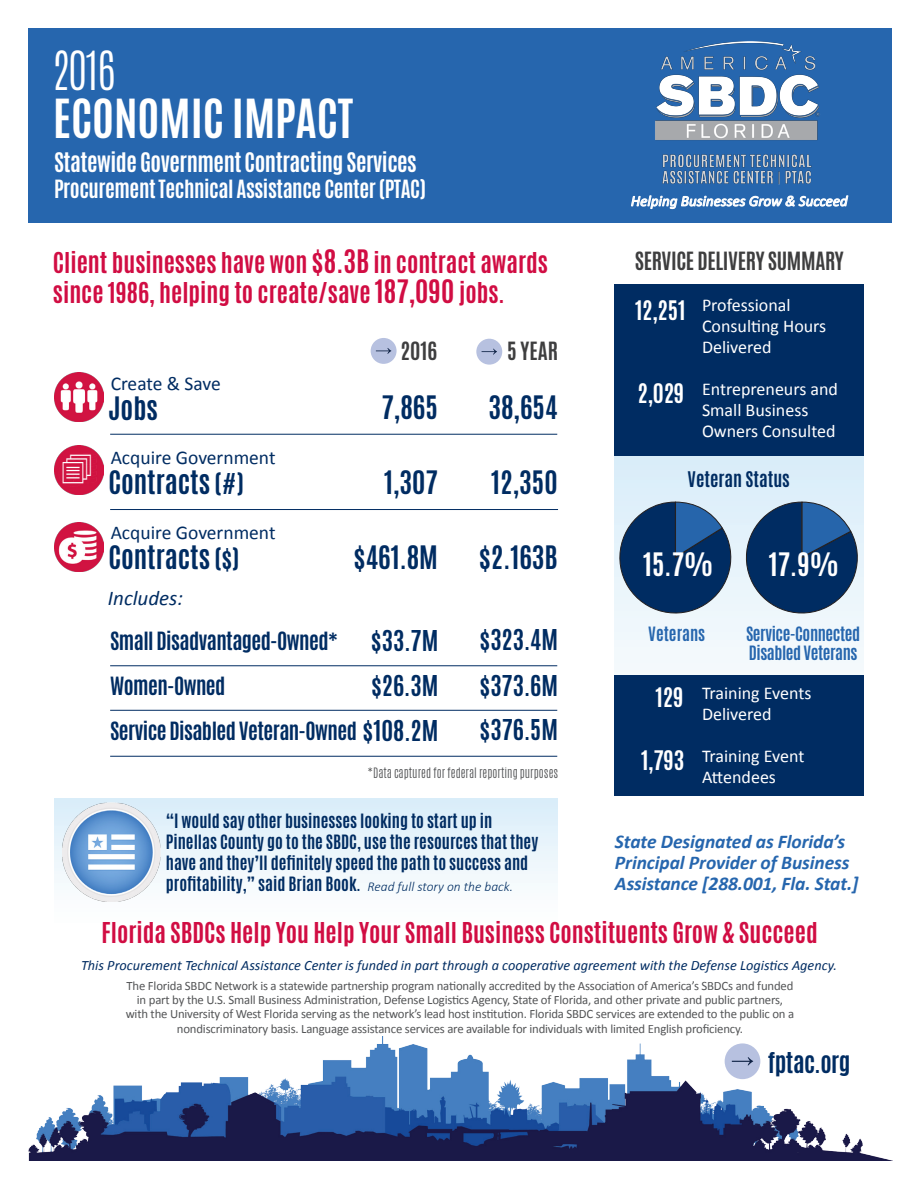
<style>
.page{position:relative;width:918px;height:1188px;background:#fff}
.page>*{position:absolute;margin:0;border:0;box-sizing:border-box;transform-origin:0 0}
.t1{font:700 45px "Antonio";color:#fff}
.t2{font:300 45px "Antonio";color:#fff}
.t3{font:700 27px "Antonio";color:#002c62}
.t4{font:700 27px "Antonio";color:#fff}
.t5{font:700 24px "Antonio";color:#d10d43}
.t6{font:700 24px "Antonio";color:#002c62}
.t7{font:700 24px "Antonio";letter-spacing:-.02em;color:#002c62}
.t8{font:700 22.5px "Antonio";letter-spacing:-.02em;color:#fff}
.t9{font:700 21px/45px "Antonio";letter-spacing:-.025em;color:#002c62}
.t10{font:700 21px "Antonio";letter-spacing:-.02em;color:#fff}
.t11{font:700 21px "Antonio";letter-spacing:-.015em;color:#3e3e3f}
.t12{font:italic 700 19.5px "Calibri";letter-spacing:-.005em;color:#2666ae}
.t13{font:19.5px "Calibri";color:#002c62}
.t14{font:18px/21px "Calibri";color:#fff}
.t15{font:700 18px "Antonio";color:#002c62}
.t16{font:700 16.5px/21px "Antonio";color:#002c62}
.t17{font:700 16.5px "Antonio";letter-spacing:-.025em;color:#2666ae}
.t18{font:700 16.5px "Antonio";color:#2666ae}
.t19{font:italic 15px "Calibri";color:#fff}
.t20{font:italic 14.25px "Calibri";color:#002c62}
.t21{font:12.75px/14.2px "Calibri";letter-spacing:-.015em;color:#545557;text-align:center}
.t22{font:300 12px "Antonio";color:#545557}
.s1{font-size:27px}
.s2{font-size:24px}
.s3{font-family:"Calibri";font-weight:400;font-style:italic}
.s4{font-family:"Calibri";font-weight:300;font-style:italic;font-size:13.5px}
</style>
<div class="page">
<svg style="left:615px;top:456px;width:249px;height:216px"></svg>
<svg style="left:614px;top:501px;width:250px;height:121px"></svg>
<div style="left:54px;top:798px;width:503px;height:128px;background:linear-gradient(to bottom,#d9edf9,#fffffe)"></div>
<img style="left:28px;top:1037px;width:864px;height:124px">
<div style="left:615px;top:284px;width:249px;height:172px;background:#002c62"></div>
<hr style="left:110px;top:434px;width:447px;height:1px;background:#002c62">
<hr style="left:110px;top:756px;width:447px;height:1px;background:#002c62">
<hr style="left:110px;top:666px;width:447px;height:1px;background:#002c62">
<hr style="left:110px;top:710px;width:447px;height:1px;background:#002c62">
<div style="left:725px;top:1043px;width:35px;height:36px;background:#b7c1e0;border-radius:50%"></div>
<svg style="left:732px;top:1057px;width:21px;height:8px"></svg>
<div style="left:615px;top:675px;width:249px;height:121px;background:#002c62"></div>
<img style="left:54px;top:372px;width:49px;height:50px">
<img style="left:54px;top:522px;width:49px;height:50px">
<hr style="left:110px;top:509px;width:448px;height:1px;background:#002c62">
<img style="left:54px;top:445px;width:49px;height:50px">
<div style="left:371px;top:338px;width:26px;height:26px;background:#b7c1e0;border-radius:50%"></div>
<svg style="left:376px;top:348px;width:15px;height:6px"></svg>
<div style="left:476px;top:339px;width:26px;height:26px;background:#b7c1e0;border-radius:50%"></div>
<svg style="left:482px;top:349px;width:15px;height:6px"></svg>
<div style="left:28px;top:28px;width:864px;height:194px;background:#2666ae"></div>
<img style="left:655px;top:41px;width:165px;height:144px">
<svg style="left:631px;top:195px;width:217px;height:15px"></svg>
<img style="left:62px;top:802px;width:100px;height:99px">
<svg style="left:63px;top:454px;width:28px;height:30px"></svg>
<p class="t2" style="left:53px;top:39px;width:63px">2016</p>
<p class="t1" style="left:53px;top:85px;width:302px">ECONOMIC IMPACT</p>
<p class="t8" style="left:54px;top:145px;width:364px">Statewide Government Contracting Services</p>
<p class="t10" style="left:54px;top:173px;width:373px">Procurement Technical Assistance Center (PTAC)</p>
<p class="t5" style="left:53px;top:245px;width:496px">Client businesses have won <span class="s1">$8.3B</span> in contract awards</p>
<p class="t5" style="left:53px;top:275px;width:453px">since 1986, helping to create/save <span class="s1">187,090</span> jobs.</p>
<p class="t11" style="left:400px;top:335px;width:38px">2016</p>
<p class="t11" style="left:507px;top:335px;width:53px">5 YEAR</p>
<p class="t13" style="left:111px;top:371px;width:112px">Create &amp; Save</p>
<p class="t3" style="left:108px;top:388px;width:51px">Jobs</p>
<p class="t13" style="left:111px;top:445px;width:166px">Acquire Government</p>
<p class="t3" style="left:108px;top:462px;width:137px">Contracts <span class="s2">(#)</span></p>
<p class="t13" style="left:111px;top:520px;width:166px">Acquire Government</p>
<p class="t3" style="left:108px;top:537px;width:133px">Contracts <span class="s2">($)</span></p>
<p class="t9" style="left:108px;top:573px;width:232px"><span class="s3">Includes:<br></span>Small Disadvantaged-Owned*</p>
<p class="t9" style="left:110px;top:663px;width:117px">Women-Owned</p>
<p class="t9" style="left:110px;top:708px;width:248px">Service Disabled Veteran-Owned</p>
<p class="t3" style="left:381px;top:387px;width:58px">7,865</p>
<p class="t3" style="left:488px;top:387px;width:71px">38,654</p>
<p class="t3" style="left:384px;top:462px;width:55px">1,307</p>
<p class="t3" style="left:491px;top:462px;width:68px">12,350</p>
<p class="t3" style="left:354px;top:537px;width:86px">$461.8M</p>
<p class="t3" style="left:479px;top:537px;width:80px">$2.163B</p>
<p class="t6" style="left:371px;top:622px;width:69px">$33.7M</p>
<p class="t6" style="left:480px;top:621px;width:80px">$323.4M</p>
<p class="t6" style="left:371px;top:667px;width:68px">$26.3M</p>
<p class="t6" style="left:480px;top:668px;width:80px">$373.6M</p>
<p class="t6" style="left:363px;top:712px;width:77px">$108.2M</p>
<p class="t6" style="left:480px;top:711px;width:80px">$376.5M</p>
<p class="t22" style="left:367px;top:764px;width:192px">*Data captured for federal reporting purposes</p>
<p class="t19" style="left:631px;top:191px;width:218px">Helping Businesses Grow &amp; Succeed</p>
<p class="t11" style="left:635px;top:245px;width:211px">SERVICE DELIVERY SUMMARY</p>
<p class="t14" style="left:702px;top:295px;width:126px">Professional<br>Consulting Hours<br>Delivered</p>
<p class="t14" style="left:702px;top:379px;width:138px">Entrepreneurs and</p>
<p class="t14" style="left:702px;top:400px;width:135px">Small Business<br>Owners Consulted</p>
<p class="t15" style="left:688px;top:466px;width:104px">Veteran Status</p>
<p class="t8" style="left:635px;top:293px;width:52px">12,251</p>
<p class="t8" style="left:638px;top:377px;width:48px">2,029</p>
<p class="t4" style="left:643px;top:544px;width:72px">15.7%</p>
<p class="t4" style="left:769px;top:544px;width:72px">17.9%</p>
<p class="t18" style="left:648px;top:621px;width:59px">Veterans</p>
<p class="t17" style="left:746px;top:621px;width:116px">Service-Connected</p>
<p class="t17" style="left:749px;top:641px;width:110px">Disabled Veterans</p>
<p class="t8" style="left:656px;top:681px;width:29px">129</p>
<p class="t8" style="left:641px;top:744px;width:45px">1,793</p>
<p class="t14" style="left:702px;top:683px;width:111px">Training Events<br>Delivered</p>
<p class="t14" style="left:702px;top:746px;width:104px">Training Event<br>Attendees</p>
<p class="t16" style="left:166px;top:811px;width:374px">“I would say other businesses looking to start up in Pinellas County go to the SBDC, use the resources that they have and they’ll definitely speed the path to success and profitability,” said Brian Book. <span class="s4">Read full story on the back.</span></p>
<p class="t5" style="left:101px;top:915px;width:718px">Florida SBDCs Help You Help Your Small Business Constituents Grow &amp; Succeed</p>
<p class="t12" style="left:615px;top:829px;width:232px">State Designated as Florida’s</p>
<p class="t12" style="left:615px;top:850px;width:236px">Principal Provider of Business</p>
<p class="t12" style="left:615px;top:871px;width:245px">Assistance [288.001, Fla. Stat.]</p>
<p class="t20" style="left:81px;top:955px;width:757px">This Procurement Technical Assistance Center is funded in part through a cooperative agreement with the Defense Logistics Agency.</p>
<p class="t21" style="left:126px;top:978px;width:670px">The Florida SBDC Network is a statewide partnership program nationally accredited by the Association of America’s SBDCs and funded in part by the U.S. Small Business Administration, Defense Logistics Agency, State of Florida, and other private and public partners, with the University of West Florida serving as the network’s lead host institution. Florida SBDC services are extended to the public on a nondiscriminatory basis. Language assistance services are available for individuals with limited English proficiency.</p>
<p class="t7" style="left:768px;top:1044px;width:84px">fptac.org</p>
</div>
